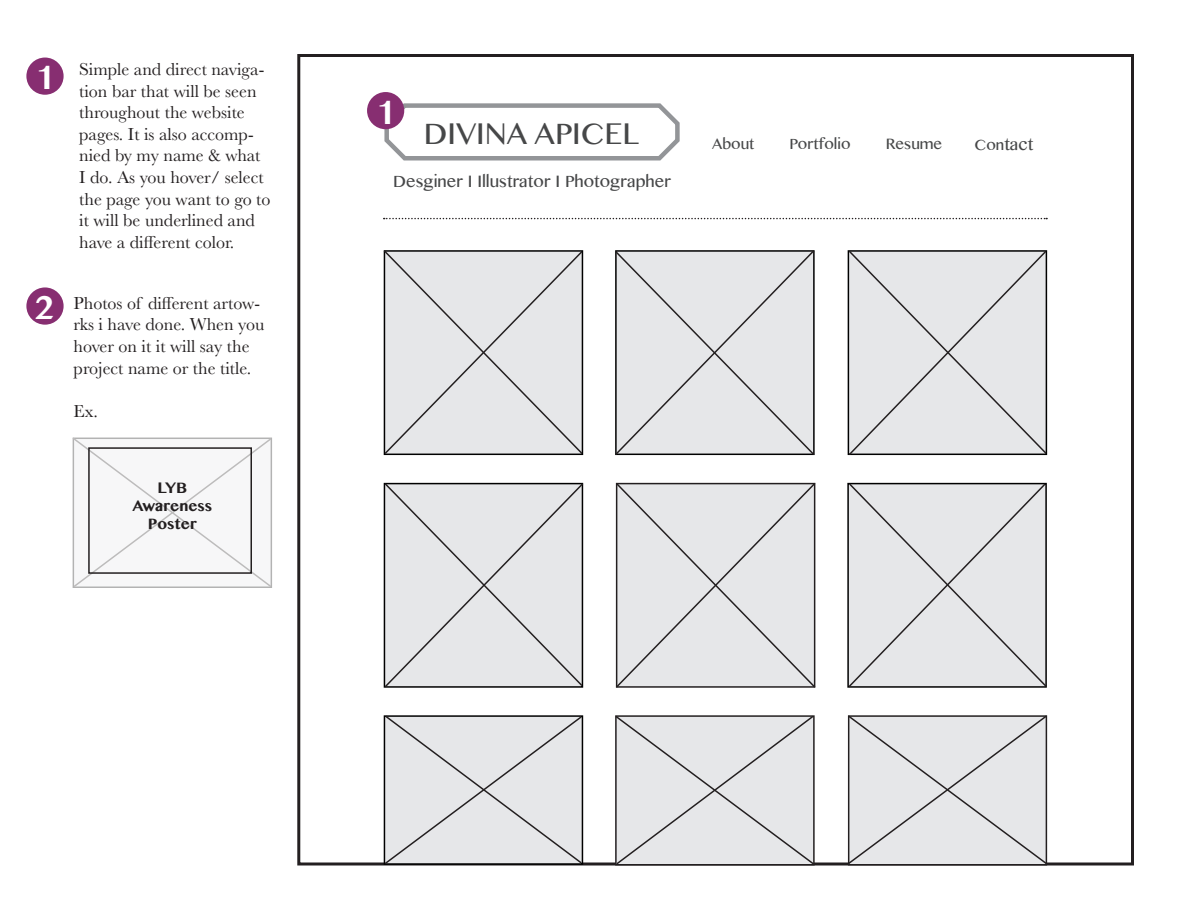
<style>
.page{position:relative;width:1188px;height:918px;background:#fff}
.page>*{position:absolute;margin:0;border:0;box-sizing:border-box;transform-origin:0 0}
.t1{font:700 33px "Lao MN";color:#fff}
.t2{font:30px "Lao MN";color:#464748}
.Paragraph_Style_1{font:18px/21.6px "Baskerville";color:#231f20}
.t3{font:16.5px "Lao MN";color:#464748}
.t4{font:15px "Lao MN";color:#464748}
.t5{font:700 15px/18px "Lao MN";color:#231f20;text-align:center}
.s1{font-size:15px}
</style>
<div class="page">
<svg style="left:383px;top:99px;width:297px;height:62px"></svg>
<svg style="left:384px;top:218px;width:663px;height:1px"></svg>
<svg style="left:383px;top:250px;width:201px;height:206px"></svg>
<svg style="left:615px;top:482px;width:201px;height:206px"></svg>
<svg style="left:615px;top:250px;width:200px;height:206px"></svg>
<svg style="left:383px;top:482px;width:201px;height:206px"></svg>
<svg style="left:846px;top:715px;width:203px;height:151px"></svg>
<svg style="left:383px;top:715px;width:200px;height:151px"></svg>
<svg style="left:847px;top:482px;width:200px;height:206px"></svg>
<svg style="left:614px;top:715px;width:202px;height:151px"></svg>
<svg style="left:847px;top:250px;width:201px;height:206px"></svg>
<div style="left:367px;top:92px;width:37px;height:37px;background:#872e71;border-radius:50%"></div>
<div style="left:26px;top:287px;width:38px;height:38px;background:#872e71;border-radius:50%"></div>
<div style="left:26px;top:58px;width:38px;height:37px;background:#872e71;border-radius:50%"></div>
<svg style="left:72px;top:437px;width:200px;height:151px"></svg>
<div style="left:88px;top:447px;width:164px;height:127px;border:2px solid #231f20"></div>
<p class="t1" style="left:34px;top:55px;width:23px">1</p>
<p class="Paragraph_Style_1" style="left:79px;top:59px;width:193px">Simple and direct naviga&shy;tion bar that will be seen throughout the website pages. It is also accomp&shy;nied by my name &amp; what<br>I do. As you hover/ select the page you want to go to it will be underlined and have a different color.</p>
<p class="t1" style="left:34px;top:285px;width:23px">2</p>
<p class="Paragraph_Style_1" style="left:74px;top:292px;width:192px">Photos of different artow&shy;rks i have done. When you hover on it it will say the project name or the title.</p>
<p class="Paragraph_Style_1" style="left:74px;top:400px;width:26px">Ex.</p>
<p class="t5" style="left:132px;top:480px;width:81px">LYB<br>Awareness<br>Poster</p>
<p class="t1" style="left:374px;top:90px;width:23px">1</p>
<p class="t2" style="left:424px;top:113px;width:217px">DIVINA APICEL</p>
<p class="t3" style="left:393px;top:170px;width:279px">Desginer I Illustrator I Photographer</p>
<p class="t4" style="left:712px;top:134px;width:44px">About</p>
<p class="t4" style="left:789px;top:134px;width:63px">Portfolio</p>
<p class="t4" style="left:886px;top:134px;width:58px">Resume</p>
<p class="t3" style="left:975px;top:133px;width:60px"><span class="s1">Con</span>tact</p>
</div>
